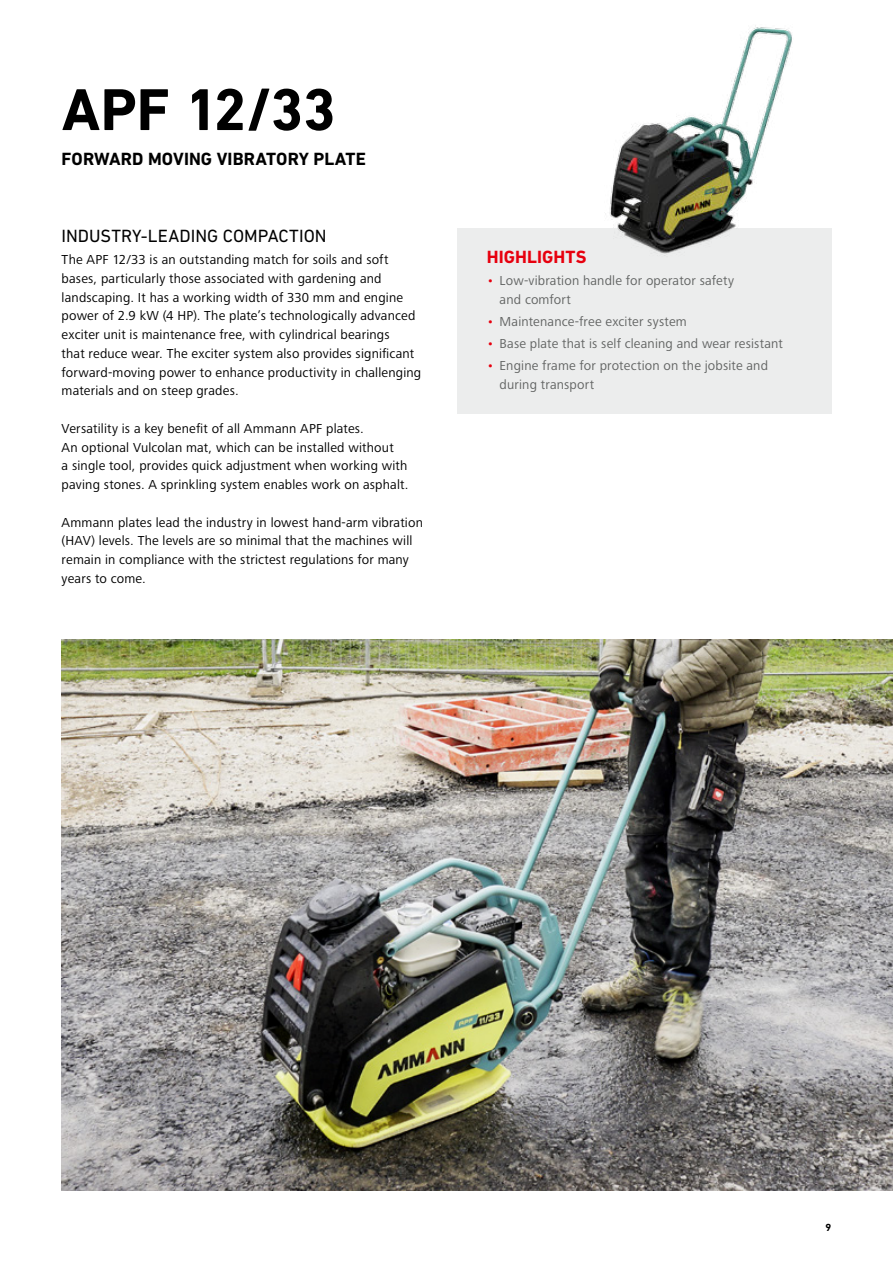
<style>
.page{position:relative;width:893px;height:1263px;background:#fff}
.page>*{position:absolute;margin:0;border:0;box-sizing:border-box;transform-origin:0 0}
.t1{font:700 60px "DIN Next LT Pro";color:#000}
.t2{font:700 18px "DIN Next LT Pro";letter-spacing:.005em;color:#000}
.t3{font:18px "DIN Next LT Pro";color:#000}
.t4{font:700 18px "DIN Next LT Pro";letter-spacing:.005em;color:#e7000e}
.t5{font:13.5px/18.8px "Frutiger Next LTW1 G";letter-spacing:.01em;color:#000}
.t6{font:13.5px/18.8px "Frutiger Next LTW1 G";letter-spacing:.01em;color:#626463}
.t7{font:700 10.5px "DIN Next LT Pro";color:#000}
.s1{color:#e7000e}
</style>
<div class="page">
<div style="left:457px;top:229px;width:374px;height:185px;background:#eceded"></div>
<img style="left:588px;top:25px;width:244px;height:245px">
<img style="left:62px;top:640px;width:831px;height:551px">
<h1 class="t1" style="left:62px;top:89px;width:276px">APF 12/33</h1>
<h2 class="t2" style="left:62px;top:152px;width:306px">FORWARD MOVING VIBRATORY PLATE</h2>
<h2 class="t3" style="left:62px;top:227px;width:266px">INDUSTRY-LEADING COMPACTION</h2>
<p class="t5" style="left:62px;top:251px;width:361px">The APF 12/33 is an outstanding match for soils and soft bases, particularly those associated with gardening and landscaping. It has a working width of 330 mm and engine power of 2.9 kW (4 HP). The plate’s technologically advanced exciter unit is maintenance free, with cylindrical bearings<br>that reduce wear. The exciter system also provides significant forward-moving power to enhance productivity in challenging materials and on steep grades.</p>
<p class="t5" style="left:62px;top:420px;width:348px">Versatility is a key benefit of all Ammann APF plates.<br>An optional Vulcolan mat, which can be installed without<br>a single tool, provides quick adjustment when working with paving stones. A sprinkling system enables work on asphalt.</p>
<p class="t5" style="left:62px;top:513px;width:363px">Ammann plates lead the industry in lowest hand-arm vibration (HAV) levels. The levels are so minimal that the machines will remain in compliance with the strictest regulations for many years to come.</p>
<h2 class="t4" style="left:487px;top:251px;width:101px">HIGHLIGHTS</h2>
<p class="t6" style="left:500px;top:272px;width:236px;text-indent:-13px"><span class="s1">•</span> Low-vibration handle for operator safety and comfort</p>
<p class="t6" style="left:487px;top:313px;width:201px"><span class="s1">•</span> Maintenance-free exciter system</p>
<p class="t6" style="left:487px;top:335px;width:298px"><span class="s1">•</span> Base plate that is self cleaning and wear resistant</p>
<p class="t6" style="left:500px;top:357px;width:270px;text-indent:-13px"><span class="s1">•</span> Engine frame for protection on the jobsite and during transport</p>
<p class="t7" style="left:825px;top:1223px;width:7px">9</p>
</div>
